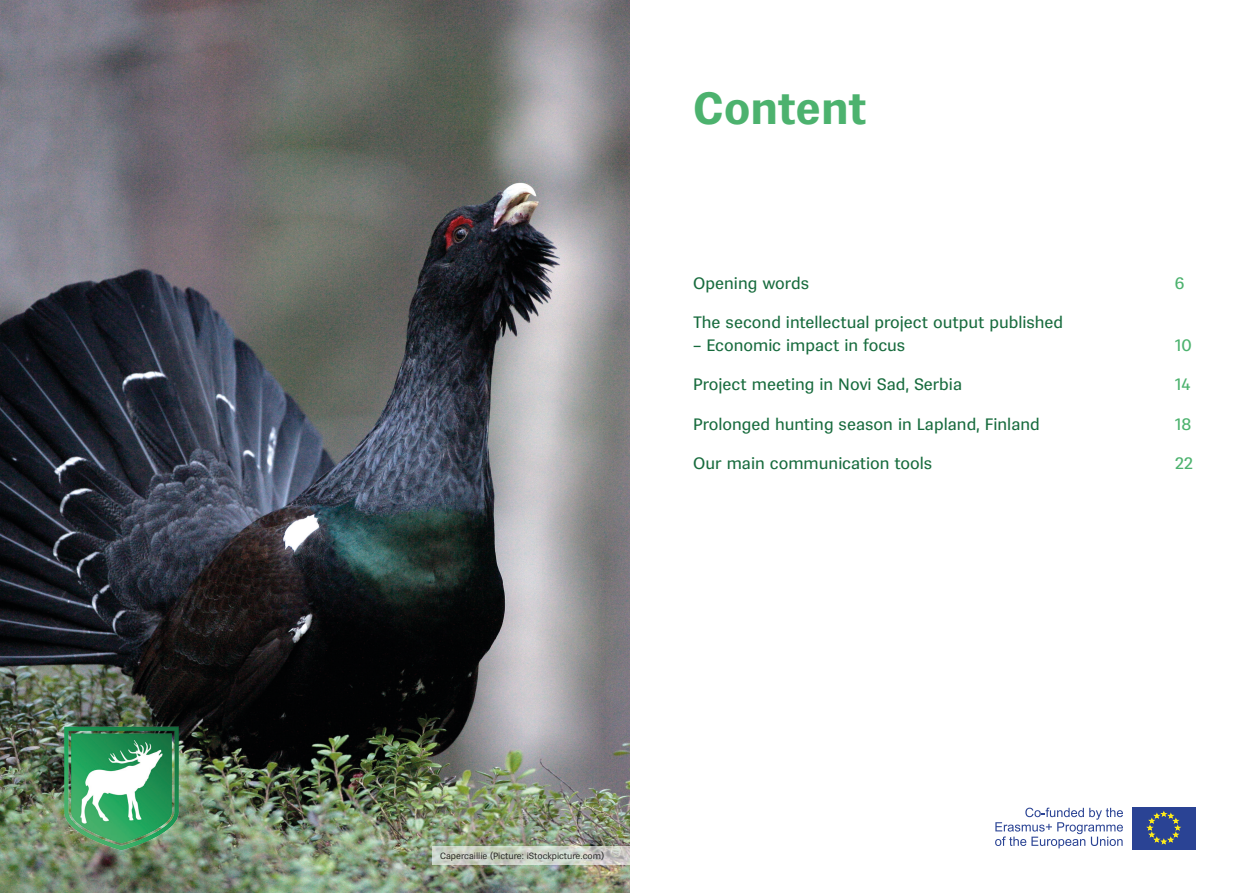
<style>
.page{position:relative;width:1259px;height:893px;background:#fff}
.page>*{position:absolute;margin:0;border:0;box-sizing:border-box;transform-origin:0 0}
.t1{font:700 45px "Vegan Sans Premium";letter-spacing:-.01em;color:#4cb26e}
.t2{font:16.5px "Vegan Sans Premium";color:#176b3d}
.t3{font:16.5px "Vegan Sans Premium";color:#4cb26e}
.t4{font:300 9px "Vegan Sans Premium";color:#1d1d1b}
</style>
<div class="page">
<img style="left:0;top:0;width:629px;height:893px">
<div style="left:1132px;top:806px;width:63px;height:43px;background:#2a4394"></div>
<svg style="left:1147px;top:811px;width:33px;height:33px"></svg>
<svg style="left:995px;top:808px;width:128px;height:40px"></svg>
<img style="left:41px;top:684px;width:149px;height:188px">
<svg style="left:432px;top:846px;width:198px;height:18px;background:#cad0c5"></svg>
<p class="t1" style="left:693px;top:82px;width:175px">Content</p>
<p class="t2" style="left:693px;top:273px;width:117px">Opening words</p>
<p class="t3" style="left:1175px;top:273px;width:11px">6</p>
<p class="t2" style="left:693px;top:313px;width:371px">The second intellectual project output published</p>
<p class="t2" style="left:693px;top:335px;width:213px">– Economic impact in focus</p>
<p class="t3" style="left:1175px;top:335px;width:18px">10</p>
<p class="t2" style="left:693px;top:375px;width:270px">Project meeting in Novi Sad, Serbia</p>
<p class="t3" style="left:1175px;top:375px;width:17px">14</p>
<p class="t2" style="left:693px;top:414px;width:348px">Prolonged hunting season in Lapland, Finland</p>
<p class="t3" style="left:1175px;top:414px;width:18px">18</p>
<p class="t2" style="left:693px;top:454px;width:240px">Our main communication tools</p>
<p class="t3" style="left:1175px;top:454px;width:19px">22</p>
<p class="t4" style="left:440px;top:850px;width:165px">Capercaillie (Picture: iStockpicture.com)</p>
</div>
